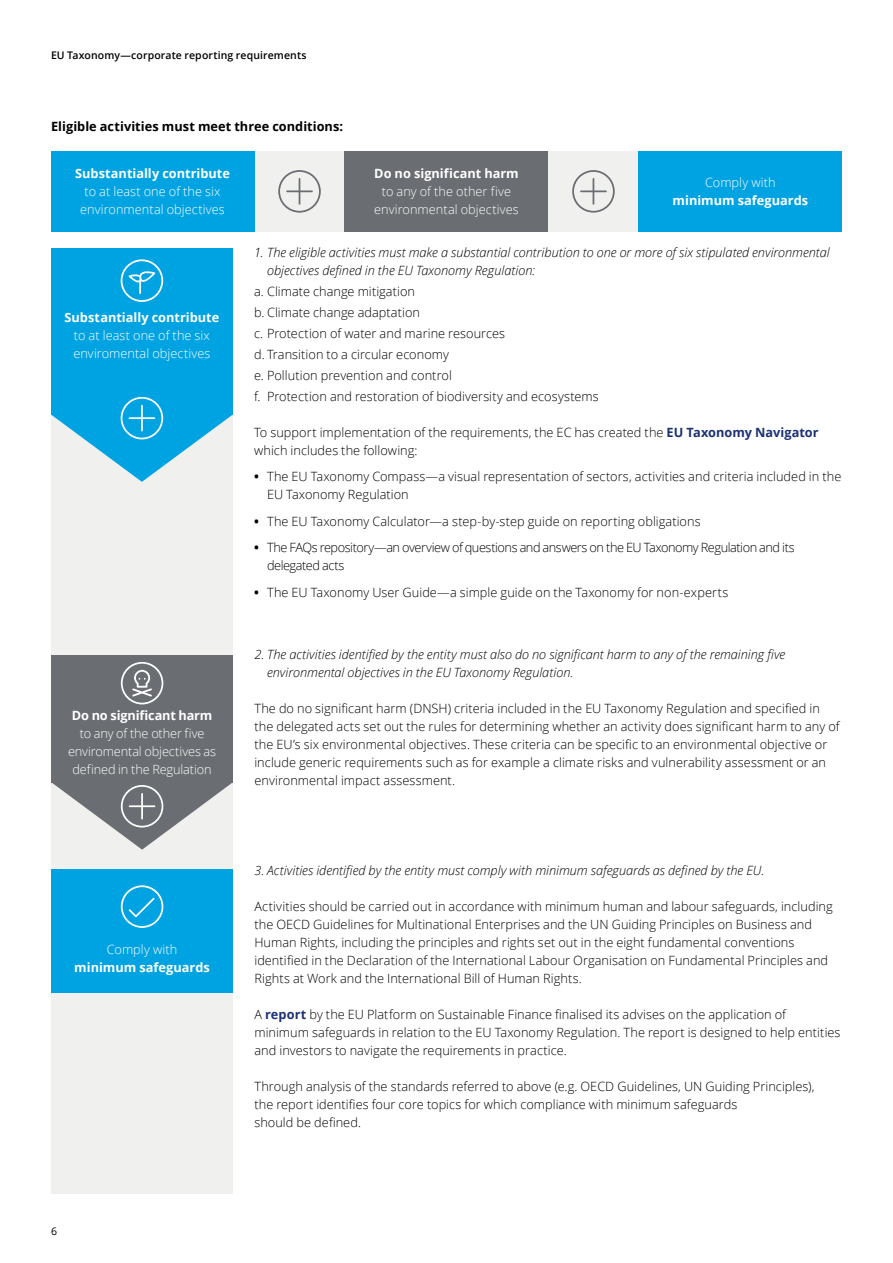
<style>
.page{position:relative;width:893px;height:1263px;background:#fff}
.page>*{position:absolute;margin:0;border:0;box-sizing:border-box;transform-origin:0 0}
.t1{font:300 12.75px/18px "Open Sans";letter-spacing:.005em;color:#000}
.t2{font:italic 300 12.75px/18px "Open Sans";color:#000}
.t3{font:300 12.75px/18px "Open Sans";letter-spacing:.005em;color:#fff;text-align:center}
.t4{font:700 12.75px "Open Sans";color:#fff}
.t5{font:300 12.75px/18px "Open Sans";letter-spacing:-.035em;color:#000}
.t6{font:700 12.75px "Open Sans";letter-spacing:.005em;color:#000}
.t7{font:600 10.5px "Open Sans";letter-spacing:.01em;color:#000}
.t8{font:10.5px "Open Sans";color:#000}
.s1{font-weight:700;color:#1d3176}
.s2{font-weight:700}
</style>
<div class="page">
<div style="left:51px;top:719px;width:182px;height:474px;background:#f0f0ef"></div>
<div style="left:51px;top:655px;width:182px;height:127px;background:#6a6d71"></div>
<div style="left:51px;top:869px;width:182px;height:123px;background:#00a3e2"></div>
<svg style="left:52px;top:782px;width:181px;height:68px"></svg>
<svg style="left:121px;top:662px;width:42px;height:42px"></svg>
<svg style="left:121px;top:885px;width:42px;height:43px"></svg>
<div style="left:51px;top:391px;width:182px;height:264px;background:#f0f0ef"></div>
<div style="left:51px;top:248px;width:182px;height:167px;background:#00a3e2"></div>
<svg style="left:51px;top:397px;width:181px;height:85px"></svg>
<svg style="left:121px;top:259px;width:42px;height:43px"></svg>
<div style="left:254px;top:151px;width:385px;height:81px;background:#f0f0ef"></div>
<div style="left:51px;top:151px;width:203px;height:81px;background:#00a3e2"></div>
<div style="left:345px;top:151px;width:203px;height:81px;background:#6a6d71"></div>
<div style="left:639px;top:151px;width:203px;height:81px;background:#00a3e2"></div>
<svg style="left:278px;top:170px;width:43px;height:43px"></svg>
<svg style="left:572px;top:170px;width:43px;height:43px"></svg>
<p class="t7" style="left:51px;top:48px;width:257px">EU Taxonomy—corporate reporting requirements</p>
<p class="t6" style="left:51px;top:117px;width:294px">Eligible activities must meet three conditions:</p>
<p class="t4" style="left:75px;top:165px;width:156px">Substantially contribute</p>
<p class="t3" style="left:80px;top:182px;width:146px">to at least one of the six environmental objectives</p>
<p class="t4" style="left:374px;top:165px;width:146px">Do no significant harm</p>
<p class="t3" style="left:374px;top:182px;width:146px">to any of the other five environmental objectives</p>
<p class="t3" style="left:705px;top:173px;width:72px">Comply with</p>
<p class="t4" style="left:673px;top:192px;width:137px">minimum safeguards</p>
<p class="t4" style="left:64px;top:308px;width:156px">Substantially contribute</p>
<p class="t3" style="left:73px;top:326px;width:139px;text-align:left">to at least one of the six enviromental objectives</p>
<p class="t4" style="left:72px;top:706px;width:142px">Do no significant harm</p>
<p class="t3" style="left:68px;top:724px;width:150px">to any of the other five enviromental objectives as defined in the Regulation</p>
<p class="t3" style="left:107px;top:940px;width:72px">Comply with</p>
<p class="t4" style="left:74px;top:959px;width:137px">minimum safeguards</p>
<p class="t2" style="left:267px;top:242px;width:564px;text-indent:-13px">1. The eligible activities must make a substantial contribution to one or more of six stipulated environmental objectives defined in the EU Taxonomy Regulation:</p>
<p class="t1" style="left:254px;top:280px;width:346px;line-height:21px">a. Climate change mitigation<br>b. Climate change adaptation<br>c. Protection of water and marine resources<br>d. Transition to a circular economy<br>e. Pollution prevention and control<br>f. Protection and restoration of biodiversity and ecosystems</p>
<p class="t1" style="left:254px;top:423px;width:566px">To support implementation of the requirements, the EC has created the <span class="s1">EU Taxonomy Navigator </span>which includes the following:</p>
<p class="t1" style="left:267px;top:467px;width:576px;text-indent:-13px"><span class="s2">•</span> The EU Taxonomy Compass—a visual representation of sectors, activities and criteria included in the<br>EU Taxonomy Regulation</p>
<p class="t1" style="left:254px;top:512px;width:448px"><span class="s2">•</span> The EU Taxonomy Calculator—a step-by-step guide on reporting obligations</p>
<p class="t5" style="left:267px;top:538px;width:529px;text-indent:-13px"><span class="s2">•</span> The FAQs repository—an overview of questions and answers on the EU Taxonomy Regulation and its delegated acts</p>
<p class="t1" style="left:254px;top:583px;width:476px"><span class="s2">•</span> The EU Taxonomy User Guide—a simple guide on the Taxonomy for non-experts</p>
<p class="t2" style="left:267px;top:645px;width:520px;text-indent:-13px">2. The activities identified by the entity must also do no significant harm to any of the remaining five environmental objectives in the EU Taxonomy Regulation.</p>
<p class="t1" style="left:254px;top:699px;width:587px">The do no significant harm (DNSH) criteria included in the EU Taxonomy Regulation and specified in the delegated acts set out the rules for determining whether an activity does significant harm to any of the EU’s six environmental objectives. These criteria can be specific to an environmental objective or include generic requirements such as for example a climate risks and vulnerability assessment or an environmental impact assessment.</p>
<p class="t2" style="left:254px;top:861px;width:511px">3. Activities identified by the entity must comply with minimum safeguards as defined by the EU.</p>
<p class="t1" style="left:254px;top:897px;width:580px">Activities should be carried out in accordance with minimum human and labour safeguards, including the OECD Guidelines for Multinational Enterprises and the UN Guiding Principles on Business and Human Rights, including the principles and rights set out in the eight fundamental conventions identified in the Declaration of the International Labour Organisation on Fundamental Principles and Rights at Work and the International Bill of Human Rights.</p>
<p class="t1" style="left:254px;top:1005px;width:588px">A <span class="s1">report</span> by the EU Platform on Sustainable Finance finalised its advises on the application of minimum safeguards in relation to the EU Taxonomy Regulation. The report is designed to help entities and investors to navigate the requirements in practice.</p>
<p class="t1" style="left:254px;top:1077px;width:562px">Through analysis of the standards referred to above (e.g. OECD Guidelines, UN Guiding Principles), the report identifies four core topics for which compliance with minimum safeguards<br>should be defined.</p>
<p class="t8" style="left:51px;top:1224px;width:8px">6</p>
</div>
